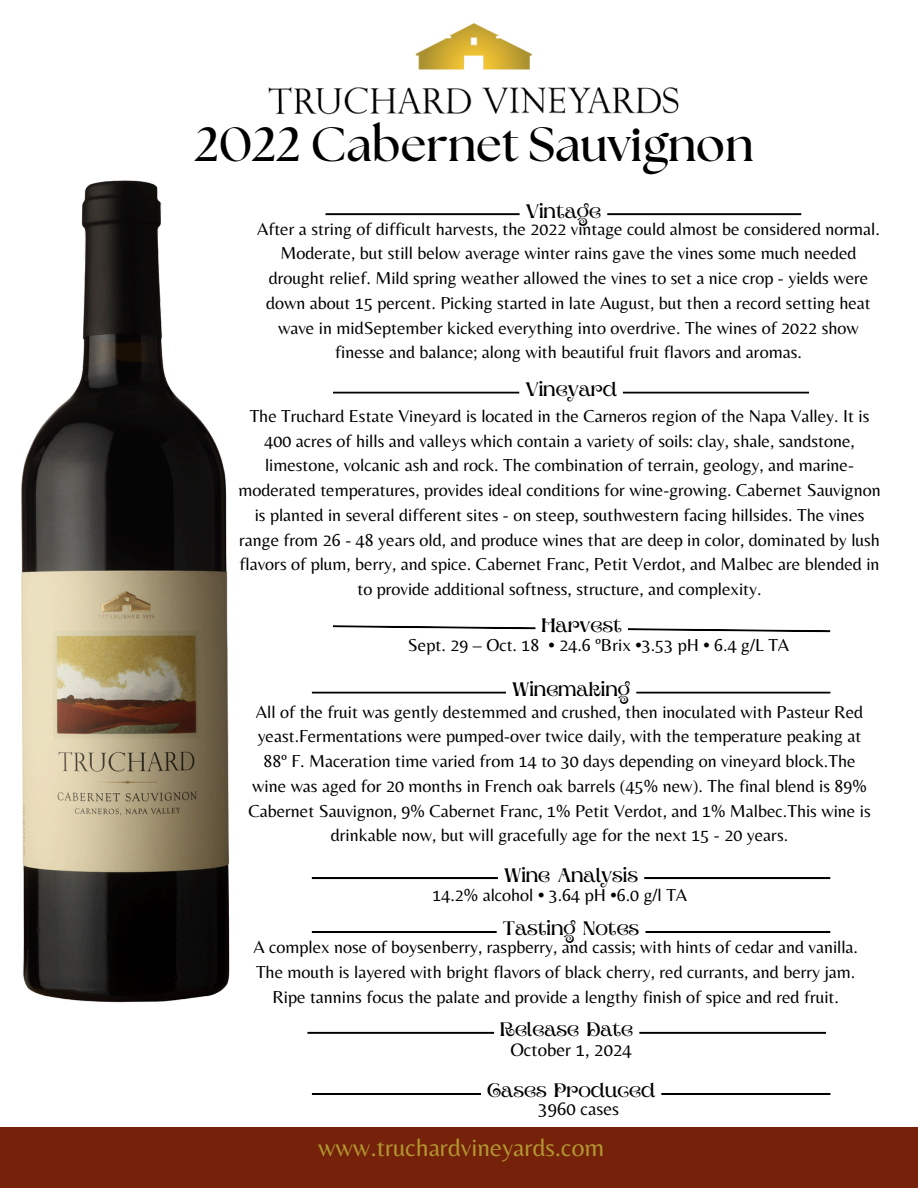
<style>
.page{position:relative;width:918px;height:1188px;background:#fff}
.page>*{position:absolute;margin:0;border:0;box-sizing:border-box;transform-origin:0 0}
.t1{font:700 48px "The Seasons";color:#000}
.t2{font:25.5px "Belleza";color:#b29731}
.t3{font:19.5px "Aprila";color:#000}
.t4{font:18.75px "Belleza";color:#000}
.t5{font:18px/24.8px "Belleza";color:#000;text-align:center}
</style>
<div class="page">
<div style="left:0;top:1127px;width:917px;height:61px;background:#76220b"></div>
<img style="left:268px;top:23px;width:411px;height:92px">
<svg style="left:333px;top:391px;width:476px;height:3px"></svg>
<svg style="left:333px;top:625px;width:497px;height:7px"></svg>
<svg style="left:312px;top:1093px;width:519px;height:2px"></svg>
<img style="left:21px;top:180px;width:209px;height:823px">
<svg style="left:307px;top:1032px;width:519px;height:2px"></svg>
<svg style="left:312px;top:931px;width:519px;height:2px"></svg>
<svg style="left:312px;top:877px;width:519px;height:2px"></svg>
<svg style="left:312px;top:691px;width:519px;height:3px"></svg>
<svg style="left:325px;top:213px;width:477px;height:2px"></svg>
<p class="t1" style="left:195px;top:122px;width:560px">2022 Cabernet Sauvignon</p>
<p class="t3" style="left:526px;top:203px;width:77px">Vintage</p>
<h1 class="t5" style="left:257px;top:216px;width:624px">After a string of difficult harvests, the 2022 vintage could almost be considered normal.<br>Moderate, but still below average winter rains gave the vines some much needed drought relief. Mild spring weather allowed the vines to set a nice crop - yields were down about 15 percent. Picking started in late August, but then a record setting heat wave in midSeptember kicked everything into overdrive. The wines of 2022 show finesse and balance; along with beautiful fruit flavors and aromas.</h1>
<p class="t3" style="left:525px;top:381px;width:93px">Vineyard</p>
<p class="t5" style="left:238px;top:403px;width:644px">The Truchard Estate Vineyard is located in the Carneros region of the Napa Valley. It is 400 acres of hills and valleys which contain a variety of soils: clay, shale, sandstone, limestone, volcanic ash and rock. The combination of terrain, geology, and marine&shy;moderated temperatures, provides ideal conditions for wine-growing. Cabernet Sauvignon is planted in several different sites - on steep, southwestern facing hillsides. The vines range from 26 - 48 years old, and produce wines that are deep in color, dominated by lush flavors of plum, berry, and spice. Cabernet Franc, Petit Verdot, and Malbec are blended in to provide additional softness, structure, and complexity.</p>
<p class="t3" style="left:542px;top:617px;width:82px;rotate:1deg">Harvest</p>
<p class="t5" style="left:408px;top:633px;width:383px">Sept. 29 – Oct. 18 • 24.6 ºBrix •3.53 pH • 6.4 g/L TA</p>
<p class="t3" style="left:512px;top:681px;width:119px">Winemaking</p>
<p class="t5" style="left:248px;top:699px;width:624px">All of the fruit was gently destemmed and crushed, then inoculated with Pasteur Red yeast.Fermentations were pumped-over twice daily, with the temperature peaking at 88º F. Maceration time varied from 14 to 30 days depending on vineyard block.The wine was aged for 20 months in French oak barrels (45% new). The final blend is 89% Cabernet Sauvignon, 9% Cabernet Franc, 1% Petit Verdot, and 1% Malbec.This wine is drinkable now, but will gracefully age for the next 15 - 20 years.</p>
<p class="t3" style="left:504px;top:867px;width:135px">Wine Analysis</p>
<p class="t5" style="left:432px;top:882px;width:256px">14.2% alcohol • 3.64 pH •6.0 g/l TA</p>
<p class="t3" style="left:503px;top:921px;width:138px">Tasting Notes</p>
<p class="t5" style="left:253px;top:935px;width:606px">A complex nose of boysenberry, raspberry, and cassis; with hints of cedar and vanilla.<br>The mouth is layered with bright flavors of black cherry, red currants, and berry jam.<br>Ripe tannins focus the palate and provide a lengthy finish of spice and red fruit.</p>
<p class="t3" style="left:500px;top:1022px;width:134px">Release Date</p>
<p class="t4" style="left:510px;top:1039px;width:123px">October 1, 2024</p>
<p class="t3" style="left:487px;top:1083px;width:169px">Cases Produced</p>
<p class="t4" style="left:538px;top:1097px;width:82px">3960 cases</p>
<p class="t2" style="left:318px;top:1132px;width:288px">www.truchardvineyards.com</p>
</div>
